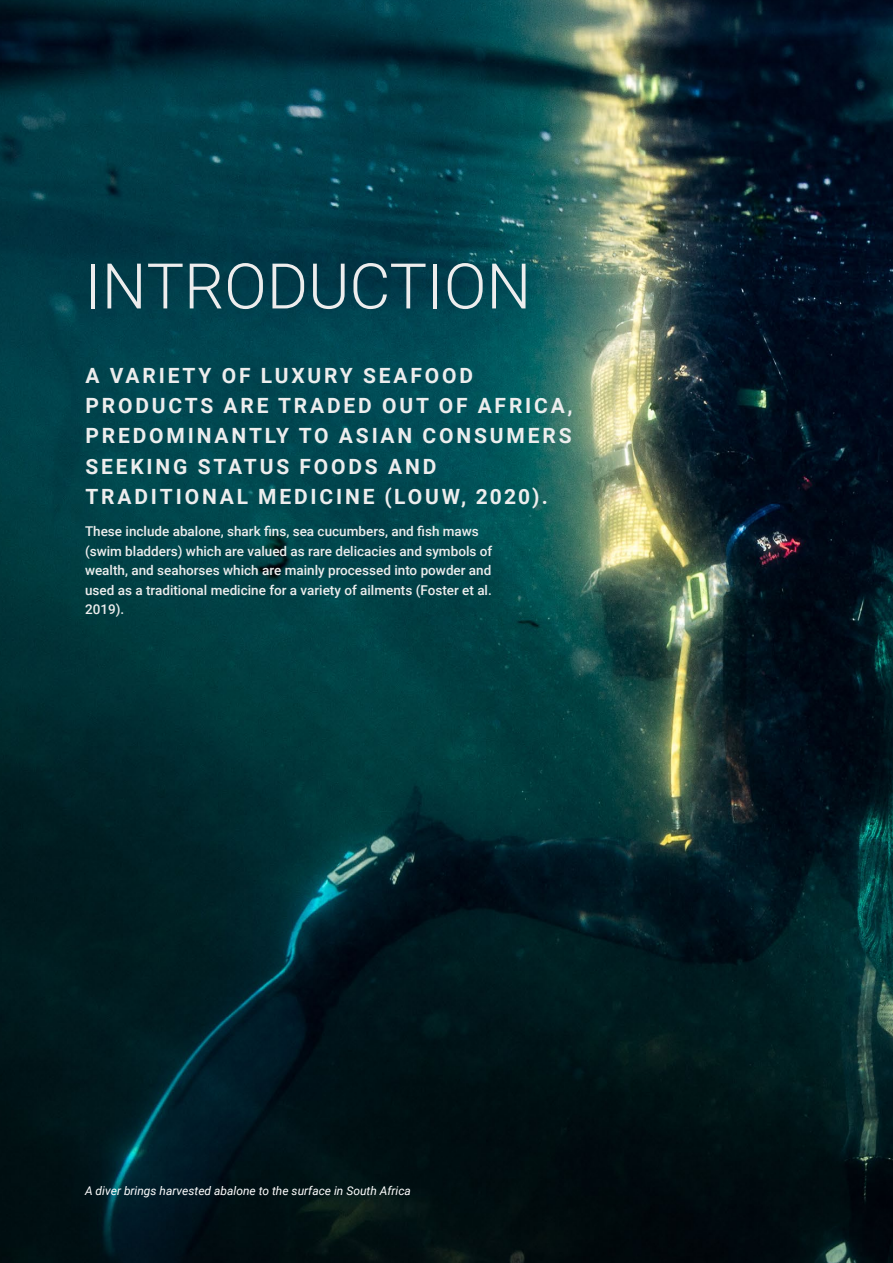
<style>
.page{position:relative;width:893px;height:1263px;background:#fff}
.page>*{position:absolute;margin:0;border:0;box-sizing:border-box;transform-origin:0 0}
.t1{font:300 63px "Roboto";color:#ededed}
.t2{font:700 21px/30px "Roboto";letter-spacing:.135em;color:#ededed}
.t3{font:500 13.5px/19.5px "Roboto";color:#ededed}
.t4{font:italic 12px "Roboto";color:#fff}
</style>
<div class="page">
<img style="left:0;top:0;width:893px;height:1263px">
<h1 class="t1" style="left:85px;top:242px;width:448px">INTRODUCTION</h1>
<h2 class="t2" style="left:85px;top:360px;width:489px">A VARIETY OF LUXURY SEAFOOD<br>PRODUCTS ARE TRADED OUT OF AFRICA,<br>PREDOMINANTLY TO ASIAN CONSUMERS<br>SEEKING STATUS FOODS AND<br>TRADITIONAL MEDICINE (LOUW, 2020).</h2>
<p class="t3" style="left:85px;top:521px;width:409px">These include abalone, shark fins, sea cucumbers, and fish maws (swim bladders) which are valued as rare delicacies and symbols of wealth, and seahorses which are mainly processed into powder and used as a traditional medicine for a variety of ailments (Foster et al.<br>2019).</p>
<p class="t4" style="left:85px;top:1182px;width:327px">A diver brings harvested abalone to the surface in South Africa</p>
</div>
